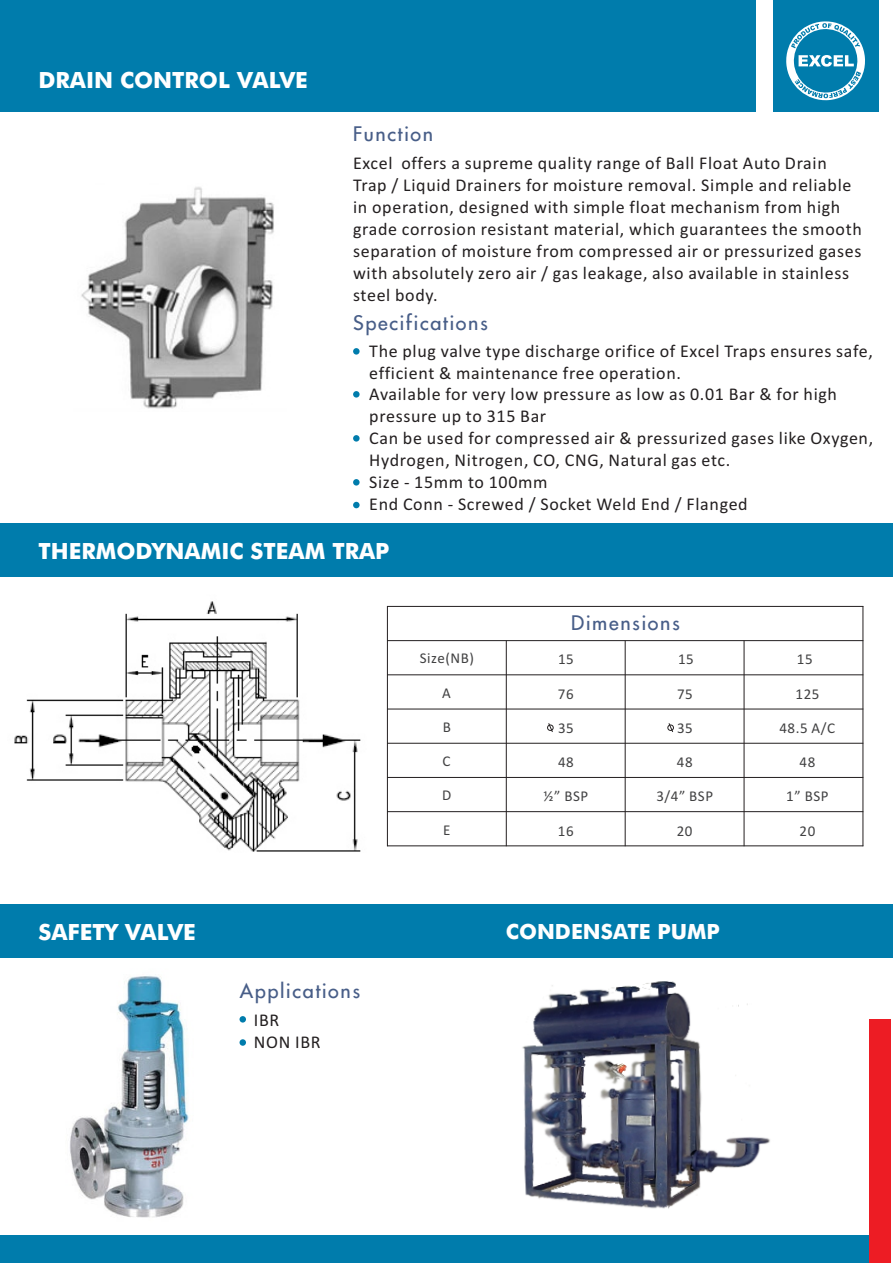
<style>
.page{position:relative;width:893px;height:1263px;background:#fff}
.page>*{position:absolute;margin:0;border:0;box-sizing:border-box;transform-origin:0 0}
.t1{font:700 22.35px "Futura BT";color:#fff}
.t2{font:21px "Intrepid";letter-spacing:.085em;color:#485e88}
.t3{font:700 21px "Futura BT";color:#fff}
.t4{font:18px/21.9px "Calibri";letter-spacing:.035em;color:#231f20}
.t5{font:15px "Calibri";letter-spacing:.035em;color:#414142}
</style>
<div class="page">
<img style="left:508px;top:957px;width:270px;height:252px">
<div style="left:0;top:0;width:755px;height:111px;background:#007cac"></div>
<div style="left:773px;top:0;width:105px;height:111px;background:#007cac"></div>
<svg style="left:786px;top:21px;width:79px;height:80px"></svg>
<div style="left:0;top:1236px;width:890px;height:27px;background:#007cac"></div>
<div style="left:869px;top:1019px;width:21px;height:244px;background:#ed1c24"></div>
<div style="left:353px;top:348px;width:7px;height:7px;background:#007cac;border-radius:50%"></div>
<div style="left:353px;top:391px;width:7px;height:7px;background:#007cac;border-radius:50%"></div>
<div style="left:353px;top:435px;width:7px;height:7px;background:#007cac;border-radius:50%"></div>
<div style="left:353px;top:479px;width:7px;height:7px;background:#007cac;border-radius:50%"></div>
<div style="left:353px;top:502px;width:7px;height:6px;background:#007cac;border-radius:50%"></div>
<div style="left:0;top:523px;width:893px;height:54px;background:#007cac"></div>
<img style="left:14px;top:601px;width:347px;height:251px">
<div style="left:0;top:904px;width:893px;height:53px;background:#007cac"></div>
<img style="left:81px;top:187px;width:193px;height:222px">
<img style="left:70px;top:975px;width:176px;height:243px">
<svg style="left:240px;top:1016px;width:6px;height:6px"></svg>
<div style="left:240px;top:1039px;width:6px;height:7px;background:#007cac;border-radius:50%"></div>
<hr style="left:387px;top:606px;width:1px;height:240px;background:#231f20">
<hr style="left:506px;top:641px;width:1px;height:205px;background:#231f20">
<hr style="left:625px;top:641px;width:1px;height:205px;background:#231f20">
<hr style="left:744px;top:641px;width:1px;height:205px;background:#231f20">
<hr style="left:862px;top:606px;width:1px;height:240px;background:#231f20">
<hr style="left:387px;top:845px;width:476px;height:1px;background:#231f20">
<hr style="left:387px;top:811px;width:476px;height:1px;background:#231f20">
<hr style="left:387px;top:777px;width:476px;height:1px;background:#231f20">
<hr style="left:387px;top:743px;width:476px;height:1px;background:#231f20">
<hr style="left:387px;top:709px;width:476px;height:1px;background:#231f20">
<hr style="left:387px;top:674px;width:476px;height:1px;background:#231f20">
<hr style="left:387px;top:640px;width:476px;height:1px;background:#231f20">
<hr style="left:387px;top:606px;width:476px;height:1px;background:#231f20">
<div style="left:547px;top:725px;width:7px;height:6px;border:1px solid #231f20;border-radius:50%"></div>
<svg style="left:548px;top:723px;width:5px;height:9px"></svg>
<div style="left:667px;top:725px;width:7px;height:6px;border:1px solid #231f20;border-radius:50%"></div>
<svg style="left:668px;top:723px;width:6px;height:9px"></svg>
<p class="t1" style="left:38px;top:71px;width:271px">DRAIN CONTROL VALVE</p>
<p class="t2" style="left:353px;top:122px;width:82px">Function</p>
<p class="t4" style="left:353px;top:154px;width:510px">Excel offers a supreme quality range of Ball Float Auto Drain Trap / Liquid Drainers for moisture removal. Simple and reliable in operation, designed with simple float mechanism from high grade corrosion resistant material, which guarantees the smooth separation of moisture from compressed air or pressurized gases with absolutely zero air / gas leakage, also available in stainless steel body.</p>
<p class="t4" style="left:369px;top:341px;width:506px">The plug valve type discharge orifice of Excel Traps ensures safe, efficient &amp; maintenance free operation.<br>Available for very low pressure as low as 0.01 Bar &amp; for high pressure up to 315 Bar<br>Can be used for compressed air &amp; pressurized gases like Oxygen, Hydrogen, Nitrogen, CO, CNG, Natural gas etc.<br>Size - 15mm to 100mm<br>End Conn - Screwed / Socket Weld End / Flanged</p>
<p class="t2" style="left:353px;top:311px;width:136px">Specifications</p>
<p class="t1" style="left:38px;top:542px;width:352px">THERMODYNAMIC STEAM TRAP</p>
<p class="t5" style="left:420px;top:652px;width:56px">Size(NB)</p>
<p class="t5" style="left:442px;top:686px;width:10px">A</p>
<p class="t5" style="left:443px;top:720px;width:10px">B</p>
<p class="t5" style="left:443px;top:755px;width:9px">C</p>
<p class="t5" style="left:442px;top:789px;width:11px">D</p>
<p class="t5" style="left:443px;top:823px;width:9px">E</p>
<p class="t2" style="left:571px;top:611px;width:110px">Dimensions</p>
<p class="t5" style="left:558px;top:653px;width:17px">15</p>
<p class="t5" style="left:558px;top:687px;width:17px">76</p>
<p class="t5" style="left:558px;top:722px;width:17px">35</p>
<p class="t5" style="left:558px;top:756px;width:17px">48</p>
<p class="t5" style="left:543px;top:790px;width:46px">½” BSP</p>
<p class="t5" style="left:558px;top:824px;width:17px">16</p>
<p class="t5" style="left:678px;top:653px;width:17px">15</p>
<p class="t5" style="left:677px;top:687px;width:17px">75</p>
<p class="t5" style="left:677px;top:722px;width:17px">35</p>
<p class="t5" style="left:677px;top:756px;width:17px">48</p>
<p class="t5" style="left:656px;top:790px;width:58px">3/4” BSP</p>
<p class="t5" style="left:677px;top:824px;width:17px">20</p>
<p class="t1" style="left:38px;top:923px;width:159px">SAFETY VALVE</p>
<p class="t3" style="left:506px;top:923px;width:215px">CONDENSATE PUMP</p>
<p class="t2" style="left:240px;top:978px;width:122px">Applications</p>
<p class="t4" style="left:254px;top:1010px;width:68px">IBR<br>NON IBR</p>
<p class="t5" style="left:797px;top:653px;width:17px">15</p>
<p class="t5" style="left:796px;top:687px;width:25px">125</p>
<p class="t5" style="left:779px;top:722px;width:57px">48.5 A/C</p>
<p class="t5" style="left:799px;top:756px;width:17px">48</p>
<p class="t5" style="left:786px;top:790px;width:44px">1” BSP</p>
<p class="t5" style="left:799px;top:824px;width:17px">20</p>
</div>
